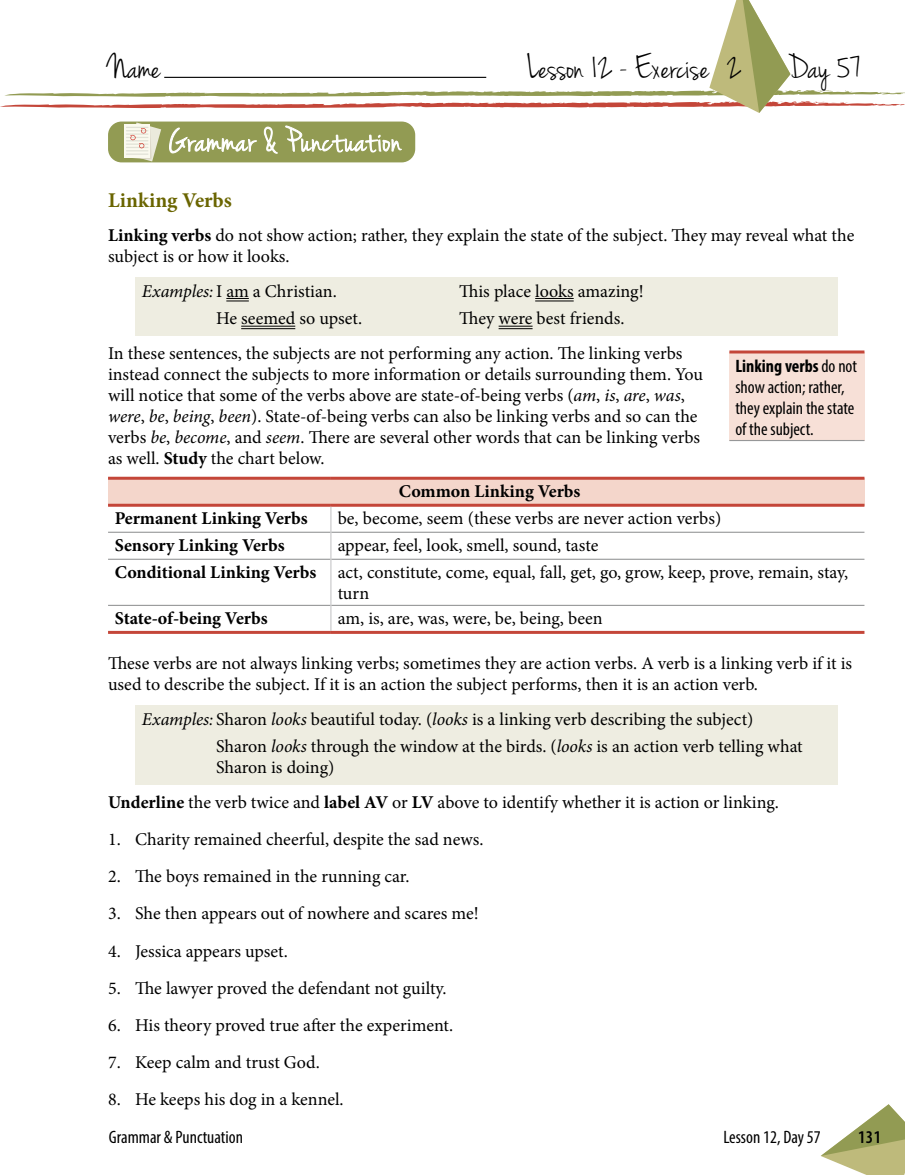
<style>
.page{position:relative;width:905px;height:1175px;background:#fff}
.page>*{position:absolute;margin:0;border:0;box-sizing:border-box;transform-origin:0 0}
.t1{font:36px "Jenna Sue";color:#000}
.t2{font:700 21px "Minion Pro";color:#6a6500}
.t3{font:18px/21px "Minion Pro";color:#000}
.t4{font:condensed 18px/21px "Myriad Pro";color:#000}
.t5{font:700 18px "Minion Pro";color:#000}
.t6{font:600 condensed 18px "Myriad Pro";color:#000}
.s1{font-weight:700}
.s2{font-style:italic}
</style>
<div class="page">
<svg style="left:820px;top:1104px;width:85px;height:71px"></svg>
<svg style="left:0;top:0;width:905px;height:113px"></svg>
<div style="left:135px;top:277px;width:702px;height:31px;background:#eeede1"></div>
<svg style="left:226px;top:298px;width:23px;height:4px"></svg>
<hr style="left:535px;top:298px;width:38px;height:1px;background:#000">
<hr style="left:535px;top:301px;width:38px;height:1px;background:#000">
<div style="left:135px;top:304px;width:702px;height:32px;background:#eeede1"></div>
<hr style="left:241px;top:326px;width:54px;height:1px;background:#000">
<hr style="left:241px;top:328px;width:54px;height:1px;background:#000">
<hr style="left:498px;top:326px;width:34px;height:1px;background:#000">
<hr style="left:498px;top:328px;width:34px;height:1px;background:#000">
<div style="left:135px;top:705px;width:702px;height:31px;background:#eeede1"></div>
<div style="left:135px;top:732px;width:702px;height:53px;background:#eeede1"></div>
<div style="left:108px;top:122px;width:307px;height:40px;background:#929b53;border-radius:14px"></div>
<div style="left:124px;top:124px;width:26px;height:33px;background:#fbfaef"></div>
<svg style="left:125px;top:122px;width:36px;height:39px"></svg>
<svg style="left:169px;top:127px;width:88px;height:27px"></svg>
<svg style="left:263px;top:126px;width:15px;height:28px"></svg>
<svg style="left:285px;top:125px;width:117px;height:28px"></svg>
<div style="left:108px;top:478px;width:756px;height:27px;background:#f4d6cb"></div>
<hr style="left:108px;top:558px;width:222px;height:2px;background:#969798">
<hr style="left:331px;top:558px;width:533px;height:2px;background:#969798">
<hr style="left:108px;top:477px;width:223px;height:3px;background:#c44639">
<hr style="left:331px;top:477px;width:533px;height:3px;background:#c44639">
<hr style="left:108px;top:504px;width:223px;height:3px;background:#c44639">
<hr style="left:331px;top:504px;width:533px;height:3px;background:#c44639">
<hr style="left:108px;top:631px;width:223px;height:3px;background:#c44639">
<hr style="left:331px;top:631px;width:533px;height:3px;background:#c44639">
<hr style="left:108px;top:531px;width:222px;height:2px;background:#969798">
<hr style="left:331px;top:531px;width:533px;height:2px;background:#969798">
<hr style="left:108px;top:605px;width:222px;height:1px;background:#969798">
<hr style="left:331px;top:605px;width:533px;height:1px;background:#969798">
<svg style="left:330px;top:507px;width:1px;height:52px"></svg>
<hr style="left:330px;top:559px;width:1px;height:46px;background:#bfc0c1">
<svg style="left:330px;top:605px;width:1px;height:26px"></svg>
<div style="left:729px;top:352px;width:135px;height:88px;background:#f7e0d7"></div>
<hr style="left:729px;top:440px;width:135px;height:1px;background:#969798">
<hr style="left:729px;top:350px;width:135px;height:3px;background:#c44639">
<h1 class="t1" style="left:108px;top:47px;width:54px">Name</h1>
<h1 class="t1" style="left:527px;top:47px;width:183px">Lesson 12 - Exercise</h1>
<h1 class="t1" style="left:728px;top:47px;width:134px">2 Day 57</h1>
<p class="t2" style="left:108px;top:185px;width:125px">Linking Verbs</p>
<p class="t3" style="left:108px;top:225px;width:747px"><span class="s1">Linking verbs</span> do not show action; rather, they explain the state of the subject. They may reveal what the subject is or how it looks.</p>
<p class="t3" style="left:142px;top:280px;width:196px"><span class="s2">Examples:</span>I am a Christian.</p>
<p class="t3" style="left:459px;top:280px;width:186px">This place looks amazing!</p>
<p class="t3" style="left:216px;top:308px;width:147px">He seemed so upset.</p>
<p class="t3" style="left:108px;top:301px;width:576px;line-height:34.5px;text-indent:351px">They were best friends.<br>In these sentences, the subjects are not performing any action. The linking verbs</p>
<p class="t3" style="left:108px;top:364px;width:596px">instead connect the subjects to more information or details surrounding them. You will notice that some of the verbs above are state-of-being verbs (<span class="s2">am</span>, <span class="s2">is</span>, <span class="s2">are</span>, <span class="s2">was</span>, <span class="s2">were</span>, <span class="s2">be</span>, <span class="s2">being</span>, <span class="s2">been</span>). State-of-being verbs can also be linking verbs and so can the verbs <span class="s2">be</span>, <span class="s2">become</span>, and <span class="s2">seem</span>. There are several other words that can be linking verbs as well. <span class="s1">Study</span> the chart below.</p>
<p class="t5" style="left:399px;top:479px;width:183px">Common Linking Verbs</p>
<p class="t5" style="left:115px;top:506px;width:194px">Permanent Linking Verbs</p>
<p class="t3" style="left:337px;top:508px;width:385px">be, become, seem (these verbs are never action verbs)</p>
<p class="t5" style="left:115px;top:533px;width:171px">Sensory Linking Verbs</p>
<p class="t4" style="left:735px;top:355px;width:123px"><span class="s1">Linking verbs</span> do not show action; rather, they explain the state of the subject.</p>
<p class="t3" style="left:115px;top:532px;width:735px;line-height:27px;text-indent:223px">appear, feel, look, smell, sound, taste<br><span class="s1">Conditional Linking Verbs</span> act, constitute, come, equal, fall, get, go, grow, keep, prove, remain, stay,</p>
<p class="t3" style="left:337px;top:583px;width:33px">turn</p>
<p class="t5" style="left:115px;top:606px;width:154px">State-of-being Verbs</p>
<p class="t3" style="left:337px;top:608px;width:266px">am, is, are, was, were, be, being, been</p>
<p class="t3" style="left:108px;top:653px;width:745px">These verbs are not always linking verbs; sometimes they are action verbs. A verb is a linking verb if it is used to describe the subject. If it is an action the subject performs, then it is an action verb.</p>
<p class="t3" style="left:216px;top:705px;width:588px;line-height:27.8px;text-indent:-74px"><span class="s2">Examples:</span> Sharon <span class="s2">looks</span> beautiful today. (<span class="s2">looks</span> is a linking verb describing the subject)<br>Sharon <span class="s2">looks</span> through the window at the birds. (<span class="s2">looks</span> is an action verb telling what</p>
<p class="t3" style="left:108px;top:750px;width:672px;line-height:34.5px;text-indent:108px">Sharon is doing)<br><span class="s1">Underline</span> the verb twice and <span class="s1">label AV</span> or <span class="s1">LV</span> above to identify whether it is action or linking.</p>
<p class="t3" style="left:108px;top:829px;width:377px">1. Charity remained cheerful, despite the sad news.</p>
<p class="t3" style="left:108px;top:866px;width:303px">2. The boys remained in the running car.</p>
<p class="t3" style="left:108px;top:903px;width:372px">3. She then appears out of nowhere and scares me!</p>
<p class="t3" style="left:108px;top:940px;width:181px">4. Jessica appears upset.</p>
<p class="t3" style="left:108px;top:977px;width:340px">5. The lawyer proved the defendant not guilty.</p>
<p class="t3" style="left:108px;top:1014px;width:346px">6. His theory proved true after the experiment.</p>
<p class="t3" style="left:108px;top:1051px;width:213px">7. Keep calm and trust God.</p>
<p class="t3" style="left:108px;top:1089px;width:237px">8. He keeps his dog in a kennel.</p>
<p class="t4" style="left:109px;top:1126px;width:136px">Grammar &amp; Punctuation</p>
<p class="t4" style="left:723px;top:1126px;width:99px">Lesson 12, Day 57</p>
<p class="t6" style="left:858px;top:1125px;width:24px">131</p>
</div>
